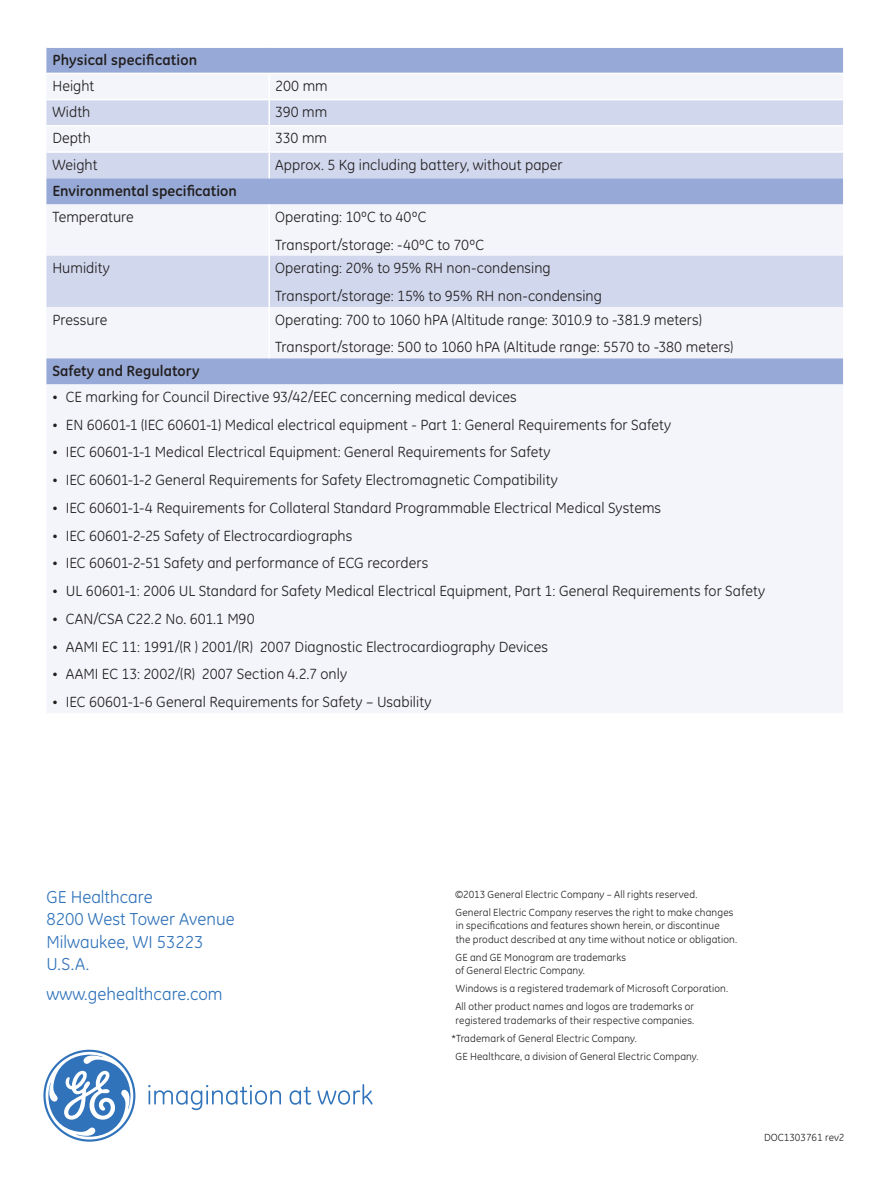
<style>
.page{position:relative;width:891px;height:1188px;background:#fff}
.page>*{position:absolute;margin:0;border:0;box-sizing:border-box;transform-origin:0 0}
.Headquarter_Contact{font:17.7px/22.2px "GE Inspira";color:#3073ba}
.Body_9_11{font:15px "GE Inspira";letter-spacing:.005em;color:#231f20}
.Body_9_11-2{font:700 15px "GE Inspira";color:#231f20}
.Body_Bold_9_11{font:700 15px "GE Inspira";letter-spacing:.01em;color:#231f20}
.Legal___Copyright_7p{font:10.5px/13.5px "GE Inspira";letter-spacing:.015em;color:#231f20}
.Pub_Number_6pt{font:10.5px "GE Inspira";color:#231f20}
.s1{font-family:"GE Inspira Book Alt";font-size:11.25px}
</style>
<div class="page">
<svg style="left:148px;top:1085px;width:133px;height:25px"></svg>
<svg style="left:290px;top:1087px;width:21px;height:18px"></svg>
<svg style="left:318px;top:1084px;width:55px;height:21px"></svg>
<svg style="left:43px;top:1050px;width:92px;height:92px"></svg>
<div style="left:46px;top:48px;width:797px;height:25px;background:#97aad7"></div>
<div style="left:46px;top:74px;width:797px;height:639px;background:#f3f5fa"></div>
<svg style="left:46px;top:100px;width:797px;height:207px;fill:#d1d8ed"></svg>
<hr style="left:268px;top:74px;width:2px;height:25px;background:#fff">
<hr style="left:268px;top:100px;width:2px;height:25px;background:#fff">
<hr style="left:268px;top:127px;width:2px;height:24px;background:#fff">
<hr style="left:268px;top:153px;width:2px;height:25px;background:#fff">
<hr style="left:268px;top:204px;width:2px;height:52px;background:#fff">
<hr style="left:268px;top:256px;width:2px;height:51px;background:#fff">
<hr style="left:268px;top:307px;width:2px;height:51px;background:#fff">
<hr style="left:46px;top:99px;width:223px;height:1px;background:#fff">
<hr style="left:46px;top:125px;width:223px;height:2px;background:#fff">
<hr style="left:46px;top:151px;width:223px;height:2px;background:#fff">
<hr style="left:269px;top:99px;width:574px;height:1px;background:#fff">
<hr style="left:269px;top:125px;width:574px;height:2px;background:#fff">
<hr style="left:269px;top:151px;width:574px;height:2px;background:#fff">
<p class="Body_Bold_9_11" style="left:52px;top:50px;width:146px">Physical specification</p>
<p class="Body_9_11" style="left:52px;top:77px;width:43px">Height</p>
<p class="Body_9_11" style="left:275px;top:77px;width:54px">200 mm</p>
<p class="Body_9_11" style="left:52px;top:103px;width:40px">Width</p>
<p class="Body_9_11" style="left:275px;top:103px;width:54px">390 mm</p>
<p class="Body_9_11" style="left:52px;top:130px;width:40px">Depth</p>
<p class="Body_9_11" style="left:275px;top:130px;width:53px">330 mm</p>
<p class="Body_9_11" style="left:52px;top:156px;width:47px">Weight</p>
<p class="Body_9_11" style="left:275px;top:156px;width:289px">Approx. 5 Kg including battery, without paper</p>
<p class="Body_9_11-2" style="left:52px;top:181px;width:186px">Environmental specification</p>
<p class="Body_9_11" style="left:52px;top:208px;width:83px">Temperature</p>
<p class="Body_9_11" style="left:275px;top:208px;width:153px">Operating: 10ºC to 40ºC</p>
<p class="Body_9_11" style="left:275px;top:236px;width:210px">Transport/storage: -40ºC to 70ºC</p>
<p class="Body_9_11" style="left:52px;top:259px;width:59px">Humidity</p>
<p class="Body_9_11" style="left:275px;top:259px;width:277px">Operating: 20% to 95% RH non-condensing</p>
<p class="Body_9_11" style="left:275px;top:287px;width:328px">Transport/storage: 15% to 95% RH non-condensing</p>
<p class="Body_9_11" style="left:52px;top:311px;width:56px">Pressure</p>
<p class="Body_9_11" style="left:275px;top:311px;width:428px">Operating: 700 to 1060 hPA (Altitude range: 3010.9 to -381.9 meters)</p>
<p class="Body_9_11" style="left:275px;top:338px;width:460px">Transport/storage: 500 to 1060 hPA (Altitude range: 5570 to -380 meters)</p>
<p class="Body_9_11-2" style="left:52px;top:361px;width:149px">Safety and Regulatory</p>
<p class="Body_9_11" style="left:52px;top:388px;width:466px"><span class="s1">•</span> CE marking for Council Directive 93/42/EEC concerning medical devices</p>
<p class="Body_9_11" style="left:52px;top:416px;width:620px"><span class="s1">•</span> EN 60601-1 (IEC 60601-1) Medical electrical equipment - Part 1: General Requirements for Safety</p>
<p class="Body_9_11" style="left:52px;top:444px;width:500px"><span class="s1">•</span> IEC 60601-1-1 Medical Electrical Equipment: General Requirements for Safety</p>
<p class="Body_9_11" style="left:52px;top:471px;width:507px"><span class="s1">•</span> IEC 60601-1-2 General Requirements for Safety Electromagnetic Compatibility</p>
<p class="Body_9_11" style="left:52px;top:499px;width:610px"><span class="s1">•</span> IEC 60601-1-4 Requirements for Collateral Standard Programmable Electrical Medical Systems</p>
<p class="Body_9_11" style="left:52px;top:527px;width:302px"><span class="s1">•</span> IEC 60601-2-25 Safety of Electrocardiographs</p>
<p class="Body_9_11" style="left:52px;top:555px;width:377px"><span class="s1">•</span> IEC 60601-2-51 Safety and performance of ECG recorders</p>
<p class="Body_9_11" style="left:52px;top:582px;width:714px"><span class="s1">•</span> UL 60601-1: 2006 UL Standard for Safety Medical Electrical Equipment, Part 1: General Requirements for Safety</p>
<p class="Body_9_11" style="left:52px;top:610px;width:204px"><span class="s1">•</span> CAN/CSA C22.2 No. 601.1 M90</p>
<p class="Body_9_11" style="left:52px;top:638px;width:497px"><span class="s1">•</span> AAMI EC 11: 1991/(R ) 2001/(R) 2007 Diagnostic Electrocardiography Devices</p>
<p class="Body_9_11" style="left:52px;top:666px;width:296px"><span class="s1">•</span> AAMI EC 13: 2002/(R) 2007 Section 4.2.7 only</p>
<p class="Body_9_11" style="left:52px;top:693px;width:381px"><span class="s1">•</span> IEC 60601-1-6 General Requirements for Safety – Usability</p>
<p class="Headquarter_Contact" style="left:46px;top:886px;width:190px">GE Healthcare<br>8200 West Tower Avenue<br>Milwaukee, WI 53223<br>U.S.A.</p>
<p class="Headquarter_Contact" style="left:46px;top:983px;width:178px">www.gehealthcare.com</p>
<p class="Legal___Copyright_7p" style="left:455px;top:888px;width:244px">©2013 General Electric Company – All rights reserved.</p>
<p class="Legal___Copyright_7p" style="left:456px;top:906px;width:283px">General Electric Company reserves the right to make changes in specifications and features shown herein, or discontinue<br>the product described at any time without notice or obligation.</p>
<p class="Legal___Copyright_7p" style="left:455px;top:951px;width:172px">GE and GE Monogram are trademarks of General Electric Company.</p>
<p class="Legal___Copyright_7p" style="left:456px;top:982px;width:274px">Windows is a registered trademark of Microsoft Corporation.</p>
<p class="Legal___Copyright_7p" style="left:455px;top:1000px;width:240px">All other product names and logos are trademarks or registered trademarks of their respective companies.</p>
<p class="Legal___Copyright_7p" style="left:452px;top:1032px;width:187px">*Trademark of General Electric Company.</p>
<p class="Legal___Copyright_7p" style="left:456px;top:1050px;width:245px">GE Healthcare, a division of General Electric Company.</p>
<p class="Pub_Number_6pt" style="left:764px;top:1132px;width:82px">DOC1303761 rev2</p>
</div>
